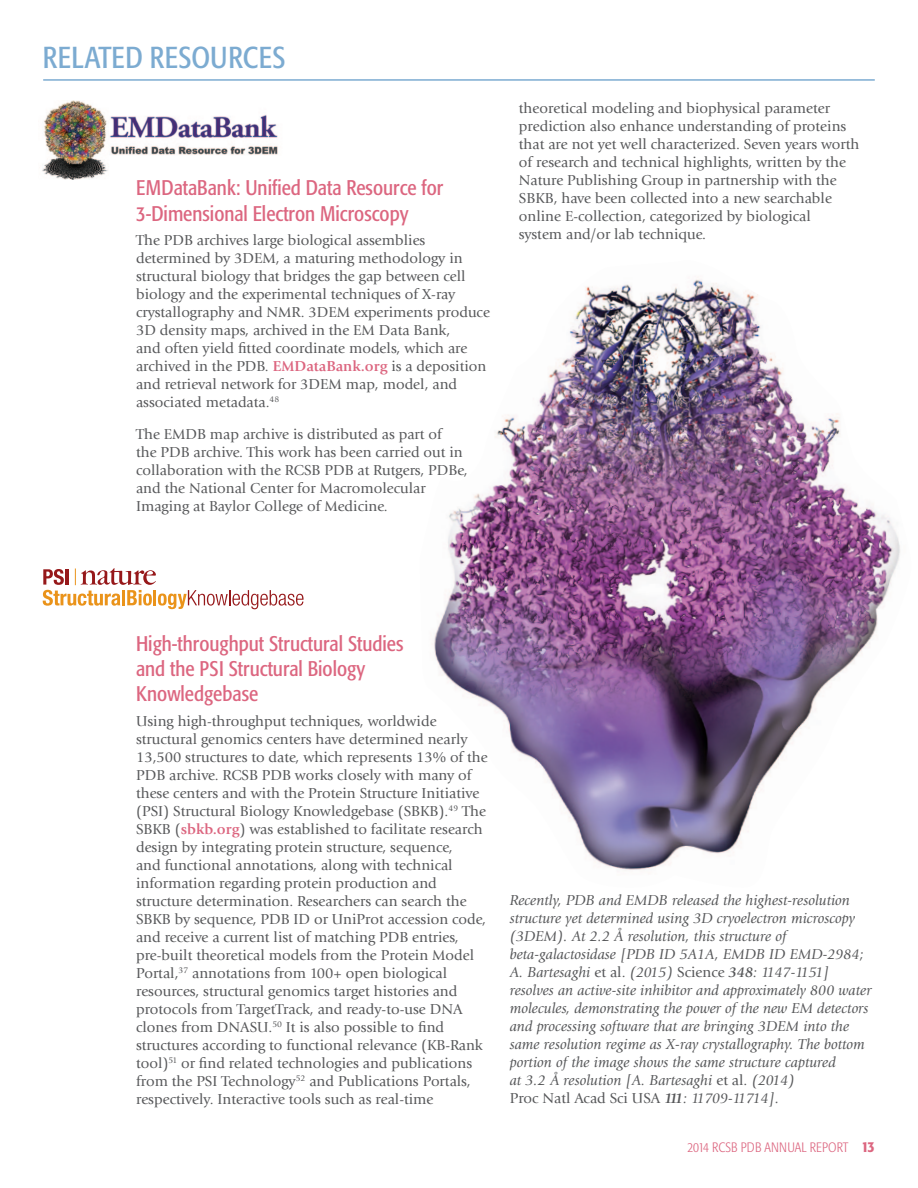
<style>
.page{position:relative;width:918px;height:1188px;background:#fff}
.page>*{position:absolute;margin:0;border:0;box-sizing:border-box;transform-origin:0 0}
.t1{font:condensed 30px "Formata";letter-spacing:.005em;color:#7cabd1}
.t2{font:condensed 21px/25.2px "Formata";color:#dc6680}
.t3{font:15px/18px "Giovanni Std";color:#57585a}
.t4{font:italic 15px/18px "Giovanni Std";color:#57585a}
.t5{font:300 condensed 13.5px "Formata";letter-spacing:.01em;color:#dc6680}
.s1{font-weight:700;color:#dc6680}
.s2{font-style:normal}
.s3{font-weight:700}
.s4{font-weight:500;font-size:15px}
</style>
<div class="page">
<hr style="left:43px;top:79px;width:832px;height:2px;background:#7cabd1">
<img style="left:42px;top:100px;width:236px;height:80px">
<svg style="left:43px;top:568px;width:261px;height:41px"></svg>
<img style="left:432px;top:279px;width:468px;height:591px">
<h1 class="t1" style="left:43px;top:39px;width:244px">RELATED RESOURCES</h1>
<h2 class="t2" style="left:136px;top:175px;width:309px">EMDataBank: Unified Data Resource for<br>3-Dimensional Electron Microscopy</h2>
<p class="t3" style="left:136px;top:232px;width:355px">The PDB archives large biological assemblies determined by 3DEM, a maturing methodology in structural biology that bridges the gap between cell biology and the experimental techniques of X-ray crystallography and NMR. 3DEM experiments produce 3D density maps, archived in the EM Data Bank,<br>and often yield fitted coordinate models, which are archived in the PDB. <span class="s1">EMD</span></p>
<p class="t3" style="left:136px;top:358px;width:352px;text-indent:170px"><span class="s1">ataBank.org</span> is a deposition and retrieval network for 3DEM map, model, and associated metadata.<sup>48</sup></p>
<p class="t3" style="left:136px;top:425px;width:333px">The EMDB map archive is distributed as part of<br>the PDB archive. This work has been carried out in collaboration with the RCSB PDB at Rutgers, PDBe, and the National Center for Macromolecular Imaging at Baylor College of Medicine.</p>
<p class="t3" style="left:519px;top:99px;width:342px">theoretical modeling and biophysical parameter prediction also enhance understanding of proteins that are not yet well characterized. Seven years worth of research and technical highlights, written by the Nature Publishing Group in partnership with the SBKB, have been collected into a new searchable online E-collection, categorized by biological<br>system and/or lab technique.</p>
<h2 class="t2" style="left:136px;top:631px;width:269px">High-throughput Structural Studies and the PSI Structural Biology<br>Knowledgebase</h2>
<p class="t3" style="left:136px;top:712px;width:353px">Using high-throughput techniques, worldwide structural genomics centers have determined nearly 13,500 structures to date, which represents 13% of the PDB archive. RCSB PDB works closely with many of these centers and with the Protein Structure Initiative (PSI) Structural Biology Knowledgebase (SBKB).<sup>49</sup> The SBKB (<span class="s1">sbkb.org</span>) was established to facilitate research design by integrating protein structure, sequence,<br>and functional annotations, along with technical information regarding protein production and structure determination. Researchers can search the SBKB by sequence, PDB ID or UniProt accession code, and receive a current list of matching PDB entries, pre-built theoretical models from the Protein Model Portal,<sup>37</sup> annotations from 100+ open biological resources, structural genomics target histories and protocols from TargetTrack, and ready-to-use DNA clones from DNASU.<sup>50</sup> It is also possible to find structures according to functional relevance (KB-Rank tool)<sup>51</sup> or find related technologies and publications from the PSI Technology<sup>52</sup> and Publications Portals, respectively. Interactive tools such as real-time</p>
<p class="t4" style="left:510px;top:891px;width:363px">Recently, PDB and EMDB released the highest-resolution structure yet determined using 3D cryoelectron microscopy (3DEM). At 2.2 Å resolution, this structure of beta-galactosidase [PDB ID 5A1A, EMDB ID EMD-2984; A. Bartesaghi <span class="s2">et al.</span> (2015) <span class="s2">Science</span> <span class="s3">348</span>: 1147-1151] resolves an active-site inhibitor and approximately 800 water molecules, demonstrating the power of the new EM detectors and processing software that are bringing 3DEM into the same resolution regime as X-ray crystallography. The bottom portion of the image shows the same structure captured<br>at 3.2 Å resolution [A. Bartesaghi <span class="s2">et al.</span> (2014)<br><span class="s2">Proc Natl Acad Sci USA</span> <span class="s3">111</span>: 11709-11714].</p>
<p class="t5" style="left:687px;top:1140px;width:189px">2014 RCSB PDB ANNUAL REPORT <span class="s4">13</span></p>
</div>
